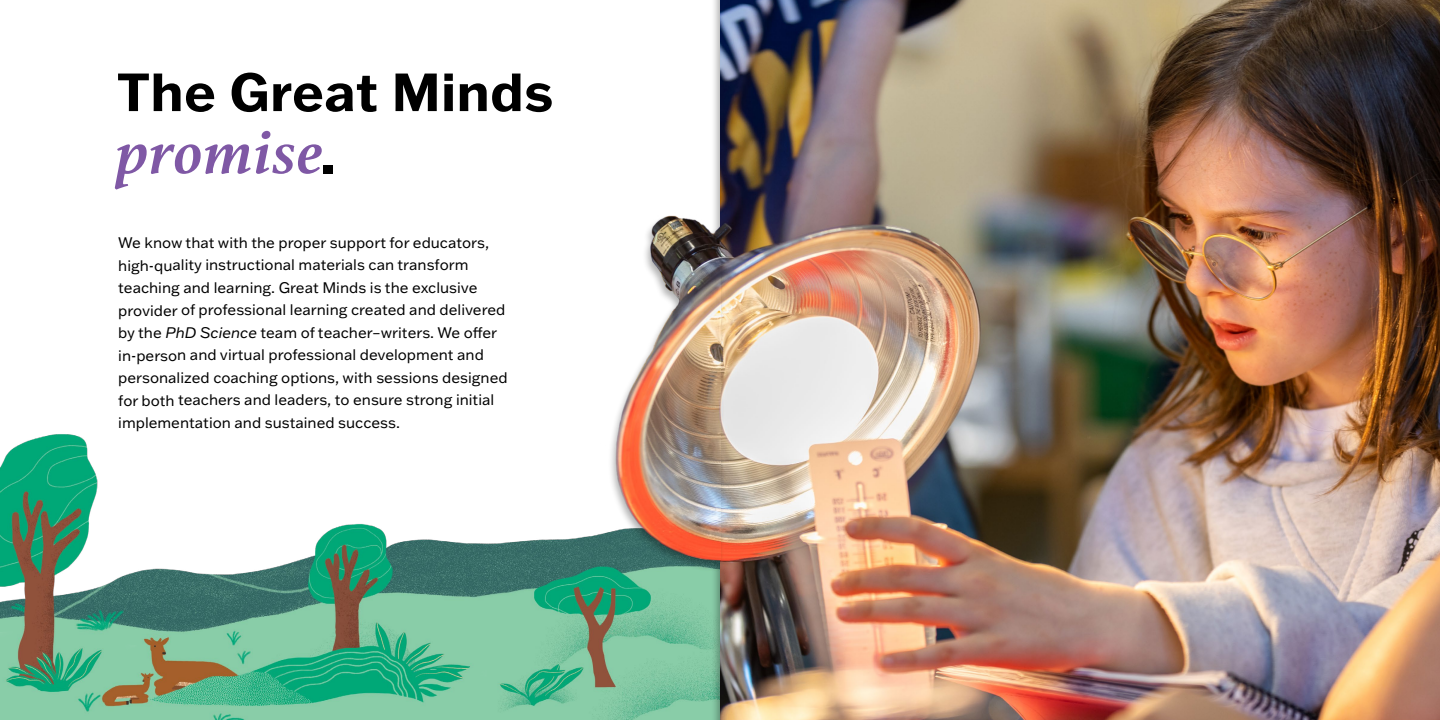
<style>
.page{position:relative;width:1440px;height:720px;background:#fff}
.page>*{position:absolute;margin:0;border:0;box-sizing:border-box;transform-origin:0 0}
.t1{font:italic 700 65px "Athelas";letter-spacing:.02em;color:#7f58a5}
.t2{font:700 52.5px/62.5px "Franklin Gothic ATF";letter-spacing:.01em;color:#000;text-align:center}
.t3{font:15px/22.5px "Franklin Gothic ATF";color:#000}
.s1{font-style:italic}
</style>
<div class="page">
<img style="left:0;top:434px;width:711px;height:286px">
<img style="left:720px;top:0;width:720px;height:720px">
<div style="left:607px;top:215px;width:118px;height:357px;background:#000;opacity:.3"></div>
<img style="left:594px;top:170px;width:126px;height:439px">
<h2 class="t2" style="left:117px;top:60px;width:438px">The Great Minds .</h2>
<h1 class="t1" style="left:117px;top:116px;width:208px">promise</h1>
<p class="t3" style="left:118px;top:231px;width:391px">We know that with the proper support for educators, high-quality instructional materials can transform teaching and learning. Great Minds is the exclusive provider of professional learning created and delivered by the <span class="s1">PhD Science</span> team of teacher–writers. We offer in-person and virtual professional development and personalized coaching options, with sessions designed for both teachers and leaders, to ensure strong initial implementation and sustained success.</p>
</div>
